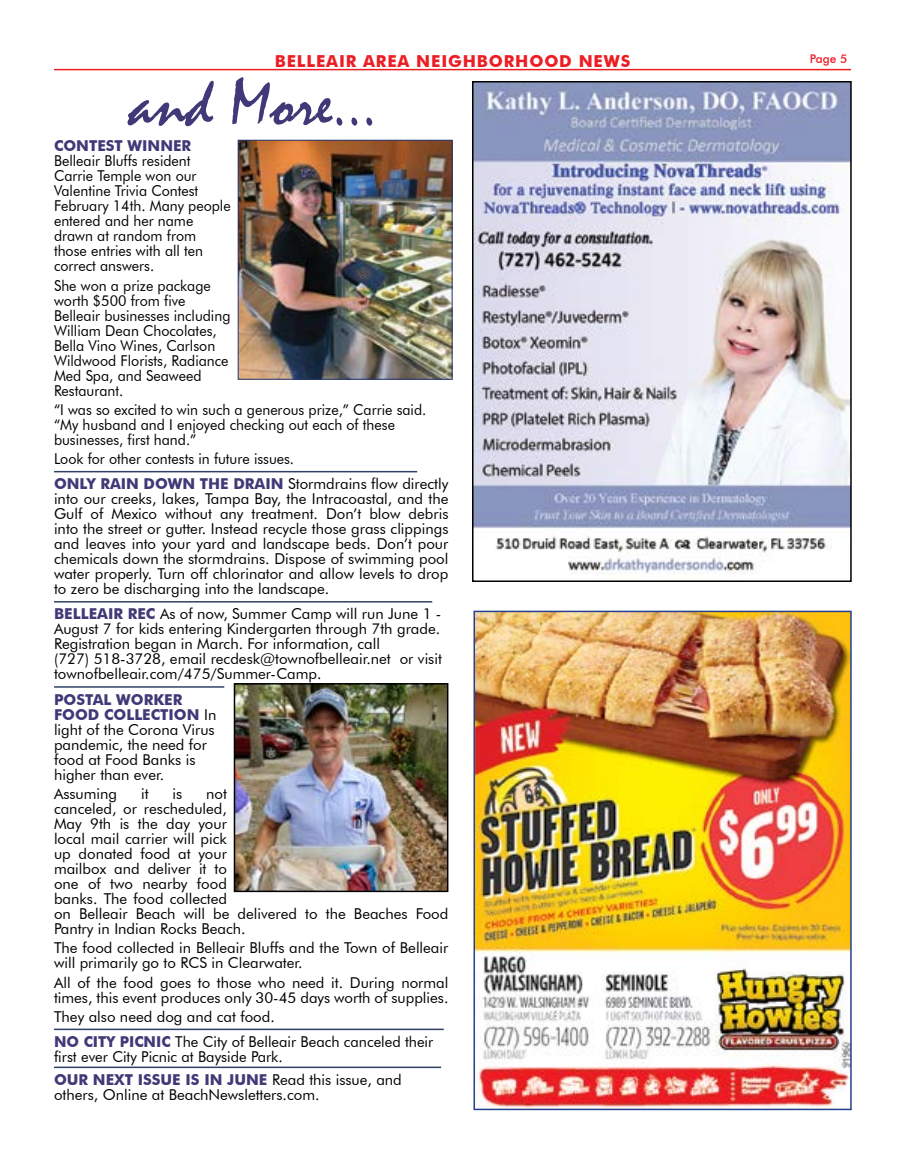
<style>
.page{position:relative;width:905px;height:1161px;background:#fff}
.page>*{position:absolute;margin:0;border:0;box-sizing:border-box;transform-origin:0 0}
.t1{font:67.5px "Mistral";color:#403977}
.t2{font:700 16.5px "Futura BT";letter-spacing:.05em;color:#ed1d24}
.t3{font:15px/15px "Futura BT";color:#000}
.t4{font:15px/15px "Futura BT";color:#000;scale:.95 1}
.t5{font:700 15px "Futura BT";color:#403977}
.t6{font:500 12px "Futura BT";color:#ed1d24}
.s1{font-weight:700;color:#403977}
</style>
<div class="page">
<hr style="left:54px;top:69px;width:796px;height:1px;background:#ed1d24">
<hr style="left:54px;top:471px;width:363px;height:1px;background:#304164">
<hr style="left:54px;top:601px;width:378px;height:2px;background:#304164">
<hr style="left:54px;top:686px;width:170px;height:2px;background:#304164">
<hr style="left:54px;top:1029px;width:390px;height:1px;background:#304164">
<hr style="left:54px;top:1067px;width:387px;height:1px;background:#304164">
<img style="left:475px;top:84px;width:373px;height:490px">
<div style="left:472px;top:81px;width:379px;height:501px;border:2px solid #000"></div>
<img style="left:237px;top:686px;width:208px;height:203px">
<div style="left:234px;top:683px;width:214px;height:209px;border:2px solid #000"></div>
<img style="left:476px;top:614px;width:372px;height:493px">
<div style="left:473px;top:611px;width:378px;height:499px;border:2px solid #25408f"></div>
<img style="left:240px;top:142px;width:210px;height:236px">
<div style="left:238px;top:140px;width:214px;height:240px;border:1px solid #253876"></div>
<p class="t2" style="left:275px;top:51px;width:357px">BELLEAIR AREA NEIGHBORHOOD NEWS</p>
<p class="t6" style="left:809px;top:52px;width:39px">Page 5</p>
<h1 class="t1" style="left:129px;top:63px;width:250px">and More...</h1>
<p class="t5" style="left:54px;top:137px;width:139px">CONTEST WINNER</p>
<p class="t4" style="left:54px;top:153px;width:187px">Belleair Bluffs resident<br>Carrie Temple won our<br>Valentine Trivia Contest<br>February 14th. Many people entered and her name drawn at random from those entries with all ten correct answers.</p>
<p class="t4" style="left:54px;top:278px;width:187px">She won a prize package worth $500 from five<br>Belleair businesses including<br>William Dean Chocolates,<br>Bella Vino Wines, Carlson<br>Wildwood Florists, Radiance<br>Med Spa, and Seaweed<br>Restaurant.</p>
<p class="t4" style="left:54px;top:402px;width:393px">“I was so excited to win such a generous prize,” Carrie said. “My husband and I enjoyed checking out each of these businesses, first hand.”</p>
<p class="t4" style="left:54px;top:446px;width:416px;line-height:25.2px">Look for other contests in future issues.<br><span class="s1">ONLY RAIN DOWN THE DRAIN</span> Stormdrains flow directly</p>
<p class="t3" style="left:54px;top:491px;width:396px;text-align:justify">into our creeks, lakes, Tampa Bay, the Intracoastal, and the Gulf of Mexico without any treatment. Don’t blow debris into the street or gutter. Instead recycle those grass clippings and leaves into your yard and landscape beds. Don’t pour chemicals down the stormdrains. Dispose of swimming pool water properly. Turn off chlorinator and allow levels to drop to zero be discharging into the landscape.</p>
<p class="t3" style="left:54px;top:607px;width:389px"><span class="s1">BELLEAIR REC</span> As of now, Summer Camp will run June 1 - August 7 for kids entering Kindergarten through 7th grade.<br>Registration began in March. For information, call<br>(727) 518-3728, email recdesk@townofbelleair.net or visit townofbelleair.com/475/Summer-Camp.</p>
<p class="t3" style="left:54px;top:692px;width:164px"><span class="s1">POSTAL WORKER<br>FOOD COLLECTION</span> In light of the Corona Virus pandemic, the need for food at Food Banks is higher than ever.</p>
<p class="t3" style="left:54px;top:786px;width:65px">Assuming</p>
<p class="t3" style="left:141px;top:786px;width:9px">it</p>
<p class="t3" style="left:172px;top:786px;width:11px">is</p>
<p class="t3" style="left:54px;top:786px;width:396px;text-indent:152px">not<br>canceled, or rescheduled,<br>May 9th is the day your<br>local mail carrier will pick<br>up donated food at your<br>mailbox and deliver it to<br>one of two nearby food<br>banks. The food collected<br>on Belleair Beach will be delivered to the Beaches Food<br>Pantry in Indian Rocks Beach.</p>
<p class="t3" style="left:54px;top:940px;width:396px">The food collected in Belleair Bluffs and the Town of Belleair will primarily go to RCS in Clearwater.</p>
<p class="t3" style="left:54px;top:975px;width:396px">All of the food goes to those who need it. During normal times, this event produces only 30-45 days worth of supplies.</p>
<p class="t3" style="left:54px;top:1004px;width:381px;line-height:25.2px">They also need dog and cat food.<br><span class="s1">NO CITY PICNIC</span> The City of Belleair Beach canceled their</p>
<p class="t3" style="left:54px;top:1045px;width:349px;line-height:23px">first ever City Picnic at Bayside Park.<br><span class="s1">OUR NEXT ISSUE IS IN JUNE</span> Read this issue, and</p>
<p class="t3" style="left:54px;top:1087px;width:267px">others, Online at BeachNewsletters.com.</p>
</div>
